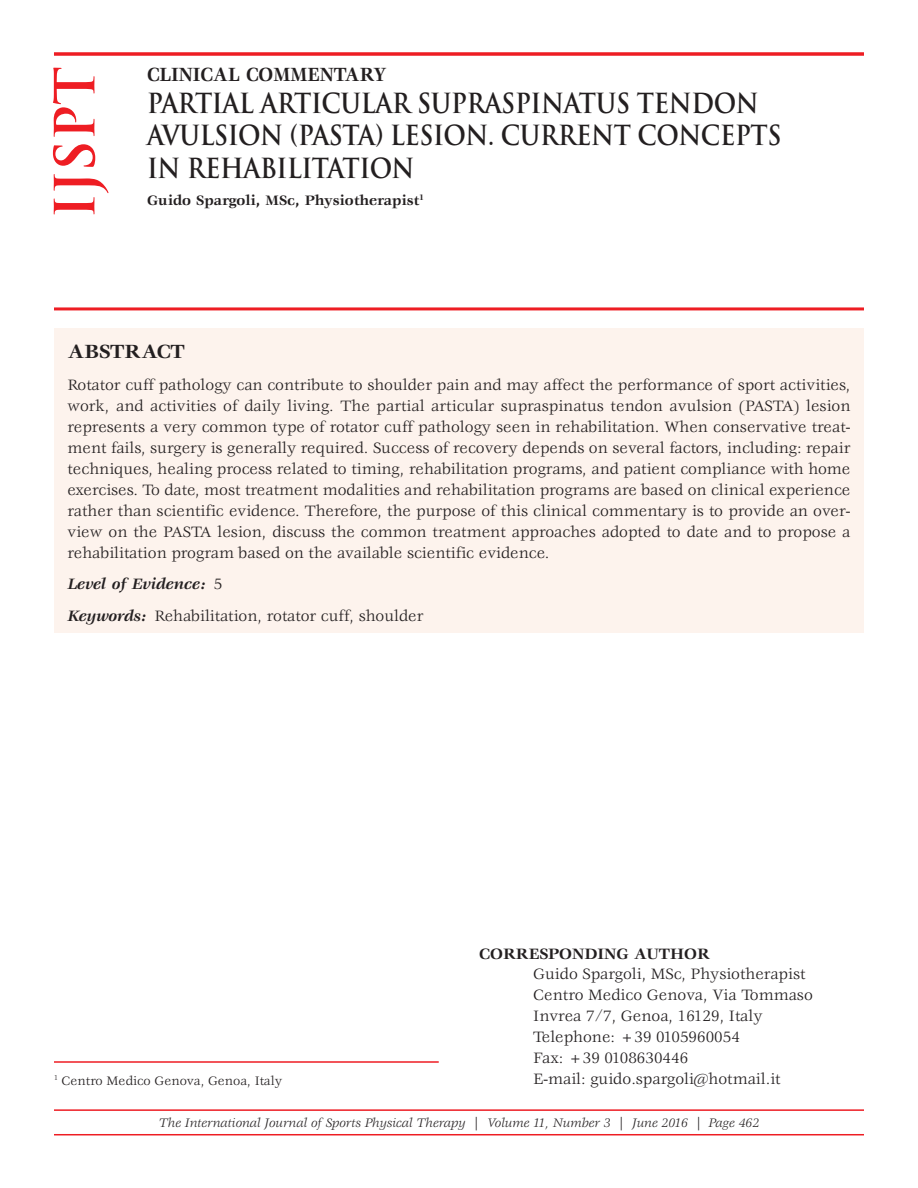
<style>
.page{position:relative;width:918px;height:1188px;background:#fff}
.page>*{position:absolute;margin:0;border:0;box-sizing:border-box;transform-origin:0 0}
.t1{font:700 54px "Trajan Pro";color:#ee1d23}
.t2{font:700 27px/32.2px "Trajan Pro";letter-spacing:-.015em;color:#231f20;scale:.9 1}
.t3{font:700 21px "Veljovic Std";color:#231f20;scale:.9 1}
.t4{font:700 21px "Veljovic Std";color:#231f20}
.t5{font:16.5px/21px "Veljovic Std";color:#231f20}
.t6{font:700 16.5px "Veljovic Std";color:#231f20}
.t7{font:700 15px "Veljovic Std";color:#231f20}
.t8{font:italic 13.5px "Veljovic Std";color:#231f20}
.t9{font:13.5px "Veljovic Std";color:#231f20}
.s1{font-weight:700;font-style:italic}
</style>
<div class="page">
<hr style="left:54px;top:1109px;width:810px;height:2px;background:#ee1d23">
<hr style="left:54px;top:1134px;width:810px;height:1px;background:#ee1d23">
<div style="left:54px;top:328px;width:810px;height:304px;background:#fdf3ed"></div>
<svg style="left:54px;top:52px;width:810px;height:4px;background:#ef383e"></svg>
<hr style="left:54px;top:1061px;width:385px;height:2px;background:#ee1d23">
<hr style="left:54px;top:307px;width:810px;height:3px;background:#ee1d23">
<h1 class="t1" style="left:44px;top:219px;width:154px;rotate:-90deg">IJSPT</h1>
<p class="t3" style="left:147px;top:66px;width:268px">CLINICAL COMMENTARY</p>
<h2 class="t2" style="left:147px;top:88px;width:707px">PARTIAL ARTICULAR SUPRASPINATUS TENDON<br>AVULSION (PASTA) LESION. CURRENT CONCEPTS<br>IN REHABILITATION</h2>
<p class="t7" style="left:147px;top:194px;width:279px">Guido Spargoli, MSc, Physiotherapist<sup>1</sup></p>
<p class="t4" style="left:68px;top:343px;width:119px">ABSTRACT</p>
<p class="t5" style="left:68px;top:375px;width:785px;text-align:justify">Rotator cuff pathology can contribute to shoulder pain and may affect the performance of sport activities, work, and activities of daily living. The partial articular supraspinatus tendon avulsion (PASTA) lesion represents a very common type of rotator cuff pathology seen in rehabilitation. When conservative treat&shy;ment fails, surgery is generally required. Success of recovery depends on several factors, including: repair techniques, healing process related to timing, rehabilitation programs, and patient compliance with home exercises. To date, most treatment modalities and rehabilitation programs are based on clinical experience rather than scientific evidence. Therefore, the purpose of this clinical commentary is to provide an over&shy;view on the PASTA lesion, discuss the common treatment approaches adopted to date and to propose a rehabilitation program based on the available scientific evidence.</p>
<p class="t5" style="left:68px;top:570px;width:358px;line-height:31.5px"><span class="s1">Level of Evidence:</span> 5<br><span class="s1">Keywords:</span> Rehabilitation, rotator cuff, shoulder</p>
<p class="t9" style="left:54px;top:1075px;width:230px"><sup>1</sup> Centro Medico Genova, Genoa, Italy</p>
<p class="t6" style="left:479px;top:947px;width:232px">CORRESPONDING AUTHOR</p>
<p class="t5" style="left:533px;top:965px;width:281px">Guido Spargoli, MSc, Physiotherapist<br>Centro Medico Genova, Via Tommaso<br>Invrea 7/7, Genoa, 16129, Italy<br>Telephone: +39 0105960054<br>Fax: +39 0108630446<br>E-mail: guido.spargoli@hotmail.it</p>
<p class="t8" style="left:159px;top:1117px;width:602px">The International Journal of Sports Physical Therapy | Volume 11, Number 3 | June 2016 | Page 462</p>
</div>
